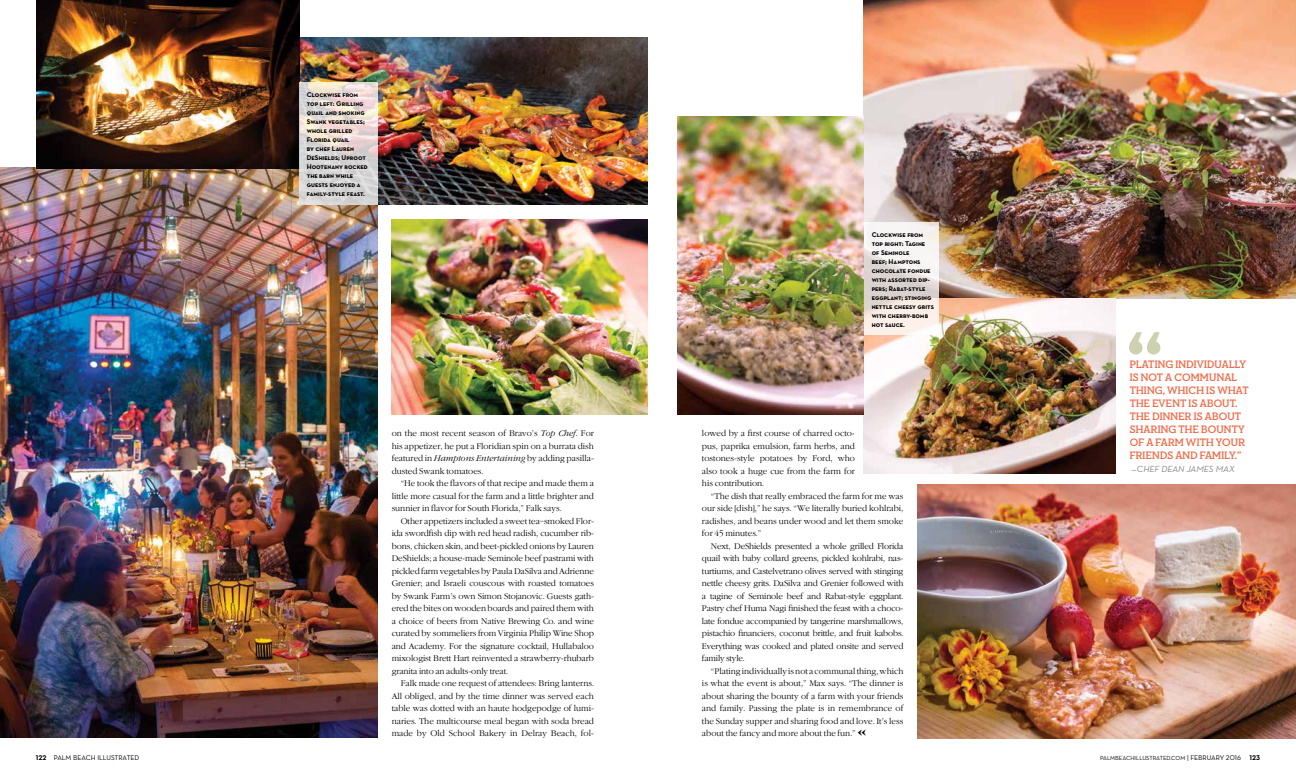
<style>
.page{position:relative;width:1296px;height:783px;background:#fff}
.page>*{position:absolute;margin:0;border:0;box-sizing:border-box;transform-origin:0 0}
.t1{font:700 101px "Neutraface Slab Display";color:#cdd1b0}
.t2{font:700 11px/13px "Neutraface Slab Display";letter-spacing:.02em;color:#f26541}
.t3{font:italic 9px "Neutra Text";color:#808285}
.t4{font:8.5px/12.5px "Garamond Lgt";color:#000;text-align:justify}
.t5{font:7px/9px "Neutra Text Bold SC Alt";color:#000}
.t6{font:7px "Neutra Text Book Alt";color:#000}
.t7{font:6px "Neutra Text Book Alt";color:#000}
.s1{font-family:"Garamond Lgt Itl"}
.s2{font-family:"Falstaff";font-size:12px}
.s3{font-family:"Neutra Text Bold Alt"}
.s4{font-size:7px}
.s5{font-family:"Neutra Text Bold Alt";font-size:7px}
</style>
<div class="page">
<img style="left:0;top:167px;width:378px;height:571px">
<img style="left:299px;top:38px;width:349px;height:167px">
<img style="left:36px;top:0;width:263px;height:168px">
<img style="left:864px;top:0;width:432px;height:299px">
<img style="left:918px;top:485px;width:378px;height:253px">
<img style="left:864px;top:299px;width:252px;height:175px">
<img style="left:677px;top:117px;width:187px;height:297px">
<svg style="left:299px;top:83px;width:79px;height:122px;background:#e1d9d6"></svg>
<svg style="left:864px;top:223px;width:75px;height:112px"></svg>
<img style="left:392px;top:219px;width:256px;height:195px">
<p class="t5" style="left:307px;top:90px;width:63px">Clockwise from top left: Grilling quail and smoking<br>Swank vegetables; whole grilled<br>Florida quail<br>by chef Lauren<br>DeShields; Uproot<br>Hootenany rocked the barn while guests enjoyed a family-style feast.</p>
<p class="t4" style="left:392px;top:428px;width:204px">on the most recent season of Bravo’s <span class="s1">Top Chef</span>. For his appetizer, he put a Floridian spin on a burrata dish featured in <span class="s1">Hamptons Entertaining</span> by adding pasilla&shy;dusted Swank tomatoes.</p>
<p class="t4" style="left:392px;top:478px;width:204px;text-indent:9px">“He took the flavors of that recipe and made them a little more casual for the farm and a little brighter and sunnier in flavor for South Florida,” Falk says.</p>
<p class="t4" style="left:392px;top:515px;width:204px;text-indent:9px">Other appetizers included a sweet tea–smoked Flor&shy;ida swordfish dip with red head radish, cucumber rib&shy;bons, chicken skin, and beet-pickled onions by Lauren DeShields; a house-made Seminole beef pastrami with pickled farm vegetables by Paula DaSilva and Adrienne Grenier; and Israeli couscous with roasted tomatoes by Swank Farm’s own Simon Stojanovic. Guests gath&shy;ered the bites on wooden boards and paired them with a choice of beers from Native Brewing Co. and wine curated by sommeliers from Virginia Philip Wine Shop and Academy. For the signature cocktail, Hullabaloo mixologist Brett Hart reinvented a strawberry-rhubarb granita into an adults-only treat.</p>
<p class="t4" style="left:392px;top:678px;width:204px;text-indent:9px">Falk made one request of attendees: Bring lanterns.<br>All obliged, and by the time dinner was served each table was dotted with an haute hodgepodge of lumi&shy;naries. The multicourse meal began with soda bread made by Old School Bakery in Delray Beach, fol-</p>
<p class="t5" style="left:872px;top:230px;width:64px">Clockwise from top right: Tagine of Seminole<br>beef; Hamptons chocolate fondue with assorted dip&shy;pers; Rabat-style eggplant; stinging nettle cheesy grits with cherry-bomb hot sauce.</p>
<p class="t4" style="left:702px;top:428px;width:154px">lowed by a first course of charred octo&shy;pus, paprika emulsion, farm herbs, and tostones-style potatoes by Ford, who also took a huge cue from the farm for his contribution.</p>
<p class="t4" style="left:702px;top:490px;width:203px;text-indent:9px">“The dish that really embraced the farm for me was our side [dish],” he says. “We literally buried kohlrabi, radishes, and beans under wood and let them smoke for 45 minutes.”</p>
<p class="t4" style="left:702px;top:540px;width:203px;text-indent:9px">Next, DeShields presented a whole grilled Florida quail with baby collard greens, pickled kohlrabi, nas&shy;turtiums, and Castelvetrano olives served with stinging nettle cheesy grits. DaSilva and Grenier followed with a tagine of Seminole beef and Rabat-style eggplant.<br>Pastry chef Huma Nagi finished the feast with a choco&shy;late fondue accompanied by tangerine marshmallows, pistachio financiers, coconut brittle, and fruit kabobs.<br>Everything was cooked and plated onsite and served family style.</p>
<p class="t4" style="left:702px;top:665px;width:203px;text-indent:9px">“Plating individually is not a communal thing, which is what the event is about,” Max says. “The dinner is about sharing the bounty of a farm with your friends and family. Passing the plate is in remembrance of the Sunday supper and sharing food and love. It’s less about the fancy and more about the fun.” <span class="s2">«</span></p>
<h1 class="t1" style="left:1125px;top:310px;width:41px">“</h1>
<p class="t2" style="left:1130px;top:358px;width:120px">PLATING INDIVIDUALLY<br>IS NOT A COMMUNAL<br>THING, WHICH IS WHAT<br>THE EVENT IS ABOUT.<br>THE DINNER IS ABOUT<br>SHARING THE BOUNTY<br>OF A FARM WITH YOUR<br>FRIENDS AND FAMILY.”</p>
<p class="t3" style="left:1132px;top:464px;width:104px">—CHEF DEAN JAMES MAX</p>
<p class="t6" style="left:36px;top:754px;width:105px"><span class="s3">122</span> PALM BEACH ILLUSTRATED</p>
<p class="t7" style="left:1100px;top:755px;width:161px">PALMBEACHILLUSTRATED.COM <span class="s4">| FEBRUARY 2016</span> <span class="s5">123</span></p>
</div>
